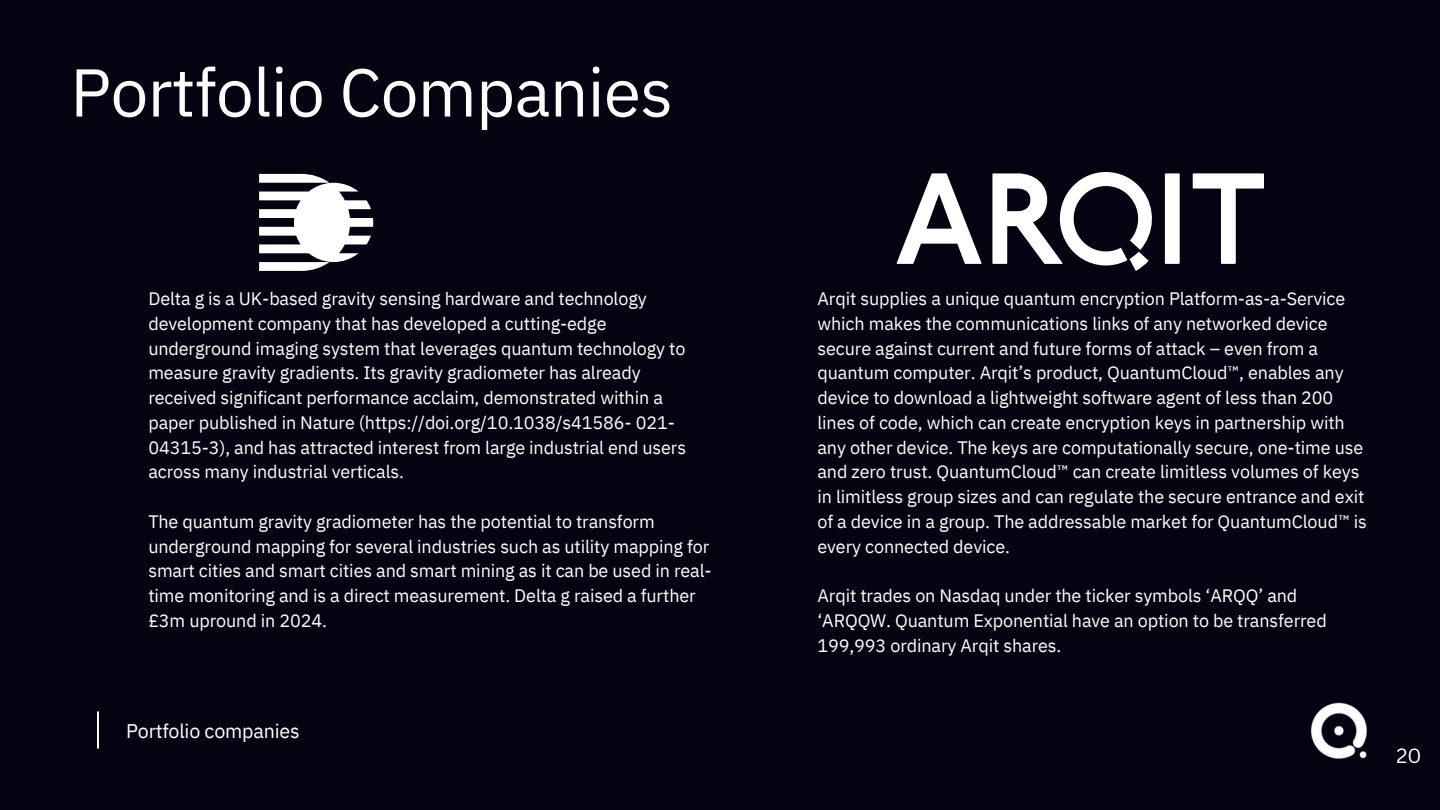
<style>
.page{position:relative;width:1440px;height:810px;background:#070211}
.page>*{position:absolute;margin:0;border:0;box-sizing:border-box;transform-origin:0 0}
.t1{font:67.5px "IBM Plex Sans";letter-spacing:-.01em;color:#fff}
.t2{font:20px "Canva Sans";color:#fff}
.t3{font:19.7px "IBM Plex Sans";letter-spacing:-.01em;color:#fff}
.t4{font:18px/24.8px "IBM Plex Sans";letter-spacing:-.005em;color:#fff}
</style>
<div class="page">
<img style="left:97px;top:711px;width:2px;height:38px">
<img style="left:1311px;top:702px;width:56px;height:57px">
<svg style="left:259px;top:174px;width:114px;height:97px"></svg>
<svg style="left:897px;top:172px;width:367px;height:99px"></svg>
<h1 class="t1" style="left:70px;top:41px;width:604px">Portfolio Companies</h1>
<p class="t4" style="left:148px;top:285px;width:539px">Delta g is a UK-based gravity sensing hardware and technology development company that has developed a cutting-edge underground imaging system that leverages quantum technology to measure gravity gradients. Its gravity gradiometer has already received significant performance acclaim, demonstrated within a paper published in Nature (https://doi.org/10.1038/s41586- 021- 04315-3), and has attracted interest from large industrial end users across many industrial verticals.</p>
<p class="t4" style="left:148px;top:508px;width:565px">The quantum gravity gradiometer has the potential to transform underground mapping for several industries such as utility mapping for smart cities and smart cities and smart mining as it can be used in real&shy;time monitoring and is a direct measurement. Delta g raised a further £3m upround in 2024.</p>
<p class="t3" style="left:126px;top:715px;width:175px">Portfolio companies</p>
<p class="t4" style="left:817px;top:285px;width:551px">Arqit supplies a unique quantum encryption Platform-as-a-Service which makes the communications links of any networked device secure against current and future forms of attack – even from a quantum computer. Arqit’s product, QuantumCloud™, enables any device to download a lightweight software agent of less than 200 lines of code, which can create encryption keys in partnership with any other device. The keys are computationally secure, one-time use and zero trust. QuantumCloud™ can create limitless volumes of keys in limitless group sizes and can regulate the secure entrance and exit of a device in a group. The addressable market for QuantumCloud™ is every connected device.</p>
<p class="t4" style="left:817px;top:582px;width:511px">Arqit trades on Nasdaq under the ticker symbols ‘ARQQ’ and ‘ARQQW. Quantum Exponential have an option to be transferred<br>199,993 ordinary Arqit shares.</p>
<p class="t2" style="left:1396px;top:744px;width:27px">20</p>
</div>
